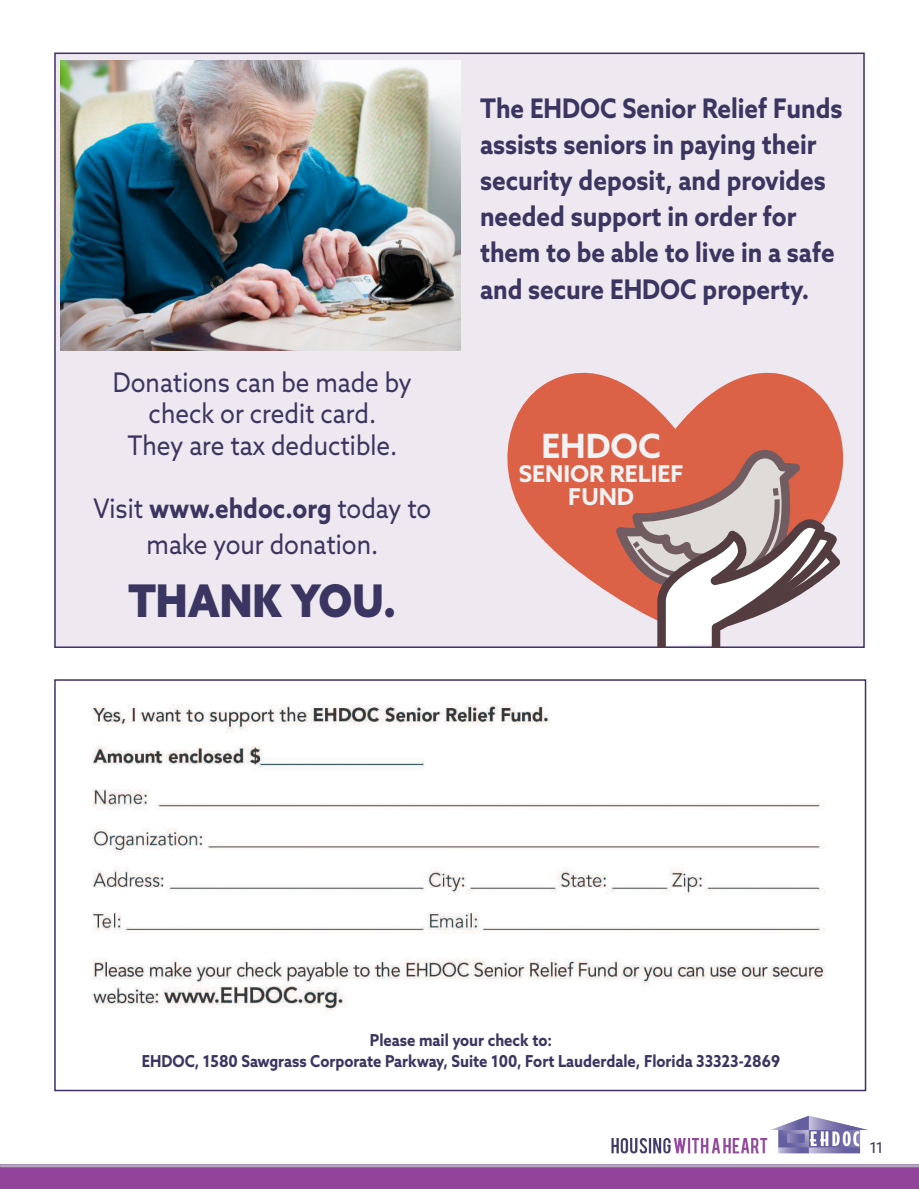
<style>
.page{position:relative;width:919px;height:1189px;background:#fff}
.page>*{position:absolute;margin:0;border:0;box-sizing:border-box;transform-origin:0 0}
.t1{font:900 45px "Azo Sans";color:#3b3561;scale:.9 1}
.t2{font:700 33.45px "Azo Sans";color:#f2f2f2}
.t3{font:700 27px/36px "Azo Sans";color:#3b3561;scale:.9 1}
.t4{font:27px/31.5px "Azo Sans";color:#3b3561;text-align:center;scale:.9 1}
.t5{font:700 23.1px/23.1px "Azo Sans";color:#f2f2f2;text-align:center}
.t6{font:700 16.5px/21px "Azo Sans";color:#3b3561;text-align:center;scale:.9 1}
.t7{font:15px "Azo Sans";color:#3b3561}
.s1{font-weight:700}
</style>
<div class="page">
<div style="left:0;top:1164px;width:918px;height:24px;background:#92449a"></div>
<hr style="left:0;top:1164px;width:918px;height:3px;background:#b0aabc">
<img style="left:611px;top:1115px;width:257px;height:39px">
<div style="left:54px;top:53px;width:810px;height:595px;background:#eee9f0;border:2px solid #402e69"></div>
<svg style="left:507px;top:372px;width:337px;height:225px;fill:#db6147"></svg>
<svg style="left:616px;top:450px;width:224px;height:198px"></svg>
<div style="left:54px;top:679px;width:812px;height:412px;background:#fff;border:2px solid #402e69"></div>
<img style="left:92px;top:704px;width:733px;height:307px">
<img style="left:61px;top:60px;width:399px;height:290px">
<p class="t4" style="left:113px;top:366px;width:333px">Donations can be made by check or credit card.<br>They are tax deductible.</p>
<p class="t4" style="left:93px;top:489px;width:377px;line-height:36px">Visit <span class="s1">www.ehdoc.org</span> today to make your donation.</p>
<p class="t1" style="left:128px;top:570px;width:299px">THANK YOU.</p>
<p class="t3" style="left:480px;top:90px;width:404px">The EHDOC Senior Relief Funds assists seniors in paying their security deposit, and provides needed support in order for them to be able to live in a safe and secure EHDOC property.</p>
<p class="t2" style="left:541px;top:424px;width:121px">EHDOC</p>
<p class="t5" style="left:518px;top:461px;width:166px">SENIOR RELIEF<br>FUND</p>
<p class="t6" style="left:142px;top:1029px;width:710px">Please mail your check to:<br>EHDOC, 1580 Sawgrass Corporate Parkway, Suite 100, Fort Lauderdale, Florida 33323-2869</p>
<p class="t7" style="left:869px;top:1137px;width:16px">11</p>
</div>
